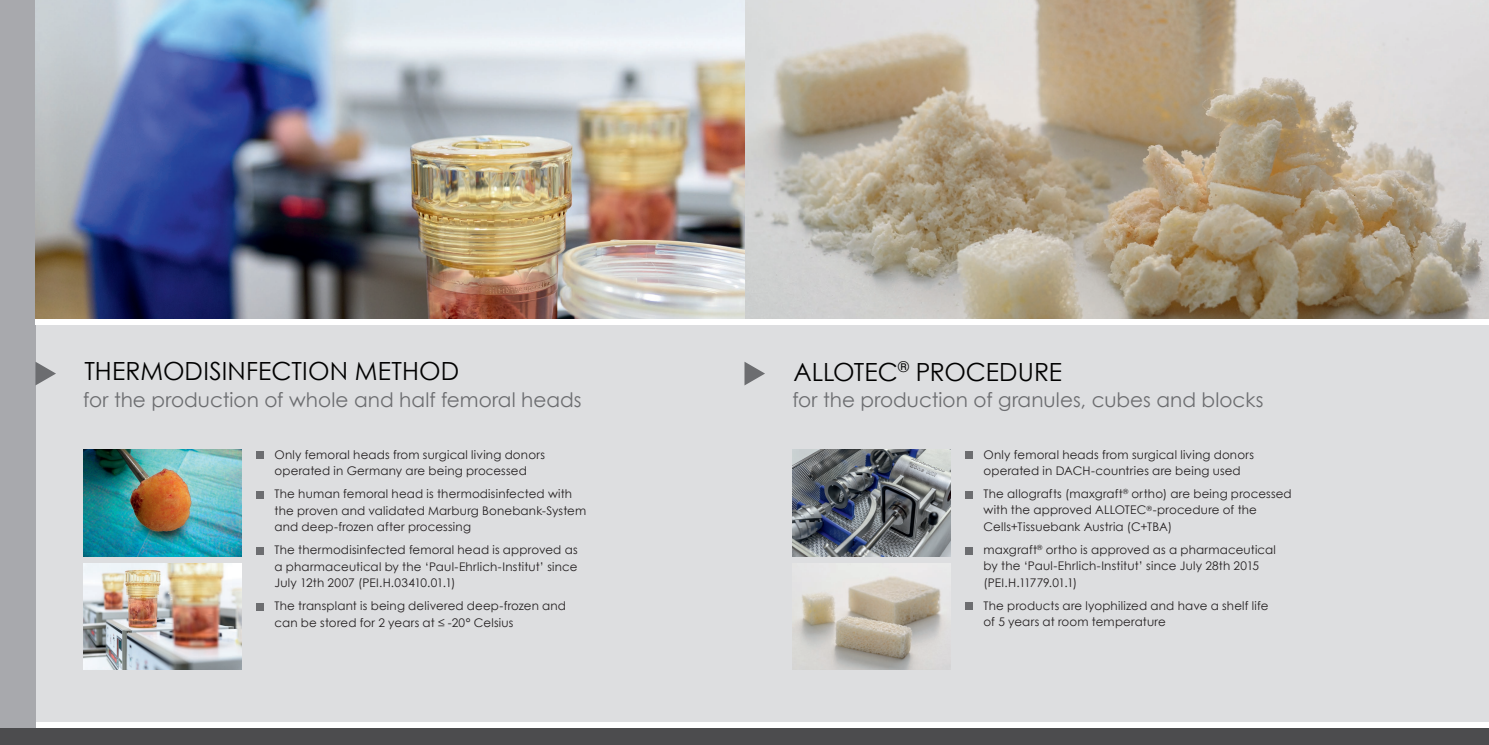
<style>
.page{position:relative;width:1489px;height:745px;background:#fff}
.page>*{position:absolute;margin:0;border:0;box-sizing:border-box;transform-origin:0 0}
.t1{font:25px "Century Gothic";color:#010101}
.t2{font:20px "Century Gothic";color:#6c6d70}
.t3{font:11.88px/16.2px "Century Gothic";letter-spacing:.015em;color:#231f20}
</style>
<div class="page">
<div style="left:35px;top:320px;width:709px;height:412px;background:#dddee0"></div>
<img style="left:35px;top:0;width:1453px;height:319px">
<div style="left:744px;top:320px;width:744px;height:412px;background:#dddee0"></div>
<div style="left:744px;top:319px;width:744px;height:5px;background:#fff"></div>
<img style="left:792px;top:563px;width:158px;height:106px">
<img style="left:792px;top:449px;width:158px;height:106px">
<svg style="left:744px;top:362px;width:21px;height:23px"></svg>
<div style="left:965px;top:451px;width:7px;height:7px;background:#6c6d70"></div>
<div style="left:965px;top:491px;width:7px;height:7px;background:#6c6d70"></div>
<div style="left:965px;top:546px;width:7px;height:7px;background:#6c6d70"></div>
<div style="left:965px;top:602px;width:7px;height:7px;background:#6c6d70"></div>
<div style="left:744px;top:726px;width:744px;height:18px;background:linear-gradient(to right,#4c4c4e,#4c4c4e)"></div>
<div style="left:0;top:726px;width:744px;height:18px;background:linear-gradient(to right,#4c4c4e,#4c4c4e)"></div>
<div style="left:744px;top:721px;width:744px;height:5px;background:#fff"></div>
<div style="left:0;top:721px;width:744px;height:5px;background:#fff"></div>
<div style="left:0;top:0;width:35px;height:726px;background:#a8a9ad"></div>
<div style="left:257px;top:451px;width:7px;height:7px;background:#6c6d70"></div>
<div style="left:257px;top:491px;width:7px;height:7px;background:#6c6d70"></div>
<div style="left:257px;top:547px;width:7px;height:7px;background:#6c6d70"></div>
<div style="left:257px;top:602px;width:7px;height:8px;background:#6c6d70"></div>
<svg style="left:35px;top:361px;width:21px;height:24px"></svg>
<img style="left:83px;top:563px;width:159px;height:106px">
<img style="left:83px;top:449px;width:159px;height:106px">
<div style="left:35px;top:319px;width:709px;height:5px;background:#fff"></div>
<h1 class="t1" style="left:84px;top:354px;width:376px">THERMODISINFECTION METHOD</h1>
<h2 class="t2" style="left:83px;top:385px;width:500px">for the production of whole and half femoral heads</h2>
<p class="t3" style="left:274px;top:446px;width:272px">Only femoral heads from surgical living donors operated in Germany are being processed</p>
<p class="t3" style="left:274px;top:485px;width:313px">The human femoral head is thermodisinfected with the proven and validated Marburg Bonebank-System and deep-frozen after processing</p>
<p class="t3" style="left:274px;top:541px;width:304px;text-align:justify">The thermodisinfected femoral head is approved as a pharmaceutical by the ‘Paul-Ehrlich-Institut’ since July 12th 2007 (PEI.H.03410.01.1)</p>
<p class="t3" style="left:274px;top:597px;width:293px">The transplant is being delivered deep-frozen and can be stored for 2 years at ≤ -20° Celsius</p>
<h1 class="t1" style="left:793px;top:354px;width:270px">ALLOTEC<sup>®</sup> PROCEDURE</h1>
<h2 class="t2" style="left:792px;top:385px;width:472px">for the production of granules, cubes and blocks</h2>
<p class="t3" style="left:983px;top:445px;width:272px">Only femoral heads from surgical living donors operated in DACH-countries are being used</p>
<p class="t3" style="left:983px;top:485px;width:310px">The allografts (maxgraft<sup>®</sup> ortho) are being processed with the approved ALLOTEC<sup>®</sup>-procedure of the<br>Cells+Tissuebank Austria (C+TBA)</p>
<p class="t3" style="left:983px;top:541px;width:294px">maxgraft<sup>®</sup> ortho is approved as a pharmaceutical by the ‘Paul-Ehrlich-Institut’ since July 28th 2015 (PEI.H.11779.01.1)</p>
<p class="t3" style="left:983px;top:597px;width:286px">The products are lyophilized and have a shelf life of 5 years at room temperature</p>
</div>
